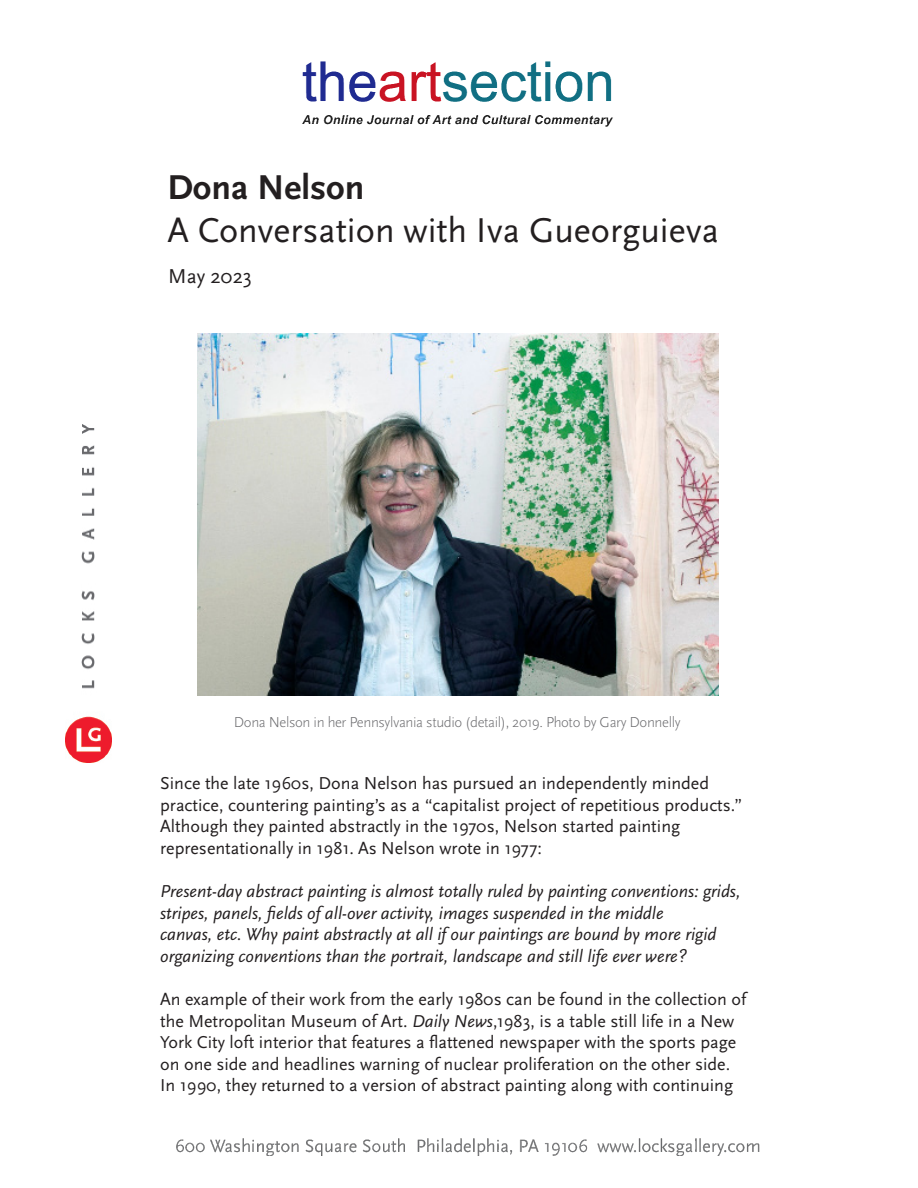
<style>
.page{position:relative;width:918px;height:1188px;background:#fff}
.page>*{position:absolute;margin:0;border:0;box-sizing:border-box;transform-origin:0 0}
.t1{font:36px "Scala Sans Pro";color:#231f20}
.t2{font:700 36px "Scala Sans Pro";color:#231f20}
.t3{font:21px "Scala Sans Pro";color:#231f20}
.t4{font:18px/21.6px "Scala Sans Pro";color:#231f20}
.t5{font:italic 18px/21.6px "Scala Sans Pro";color:#231f20}
.t6{font:300 15px "Scala Sans Pro";letter-spacing:-.025em;color:#69696c}
.s1{font-style:italic}
</style>
<div class="page">
<img style="left:65px;top:424px;width:46px;height:338px">
<img style="left:302px;top:61px;width:311px;height:66px">
<img style="left:176px;top:1138px;width:584px;height:17px">
<img style="left:198px;top:333px;width:520px;height:363px">
<p class="t2" style="left:167px;top:167px;width:198px">Dona Nelson</p>
<p class="t1" style="left:167px;top:210px;width:553px">A Conversation with Iva Gueorguieva</p>
<p class="t3" style="left:168px;top:264px;width:85px">May 2023</p>
<p class="t6" style="left:234px;top:713px;width:448px">Dona Nelson in her Pennsylvania studio (detail), 2019. Photo by Gary Donnelly</p>
<p class="t4" style="left:160px;top:772px;width:584px">Since the late 1960s, Dona Nelson has pursued an independently minded practice, countering painting’s as a “capitalist project of repetitious products.” Although they painted abstractly in the 1970s, Nelson started painting representationally in 1981. As Nelson wrote in 1977:</p>
<p class="t5" style="left:160px;top:880px;width:582px">Present-day abstract painting is almost totally ruled by painting conventions: grids, stripes, panels, fields of all-over activity, images suspended in the middle</p>
<p class="t5" style="left:160px;top:924px;width:558px">canvas, etc. Why paint abstractly at all if our paintings are bound by more rigid</p>
<p class="t5" style="left:160px;top:945px;width:528px">organizing conventions than the portrait, landscape and still life ever were?</p>
<p class="t4" style="left:160px;top:988px;width:587px">An example of their work from the early 1980s can be found in the collection of the Metropolitan Museum of Art. <span class="s1">Daily News</span>,1983, is a table still life in a New York City loft interior that features a flattened newspaper with the sports page on one side and headlines warning of nuclear proliferation on the other side.<br>In 1990, they returned to a version of abstract painting along with continuing</p>
</div>
